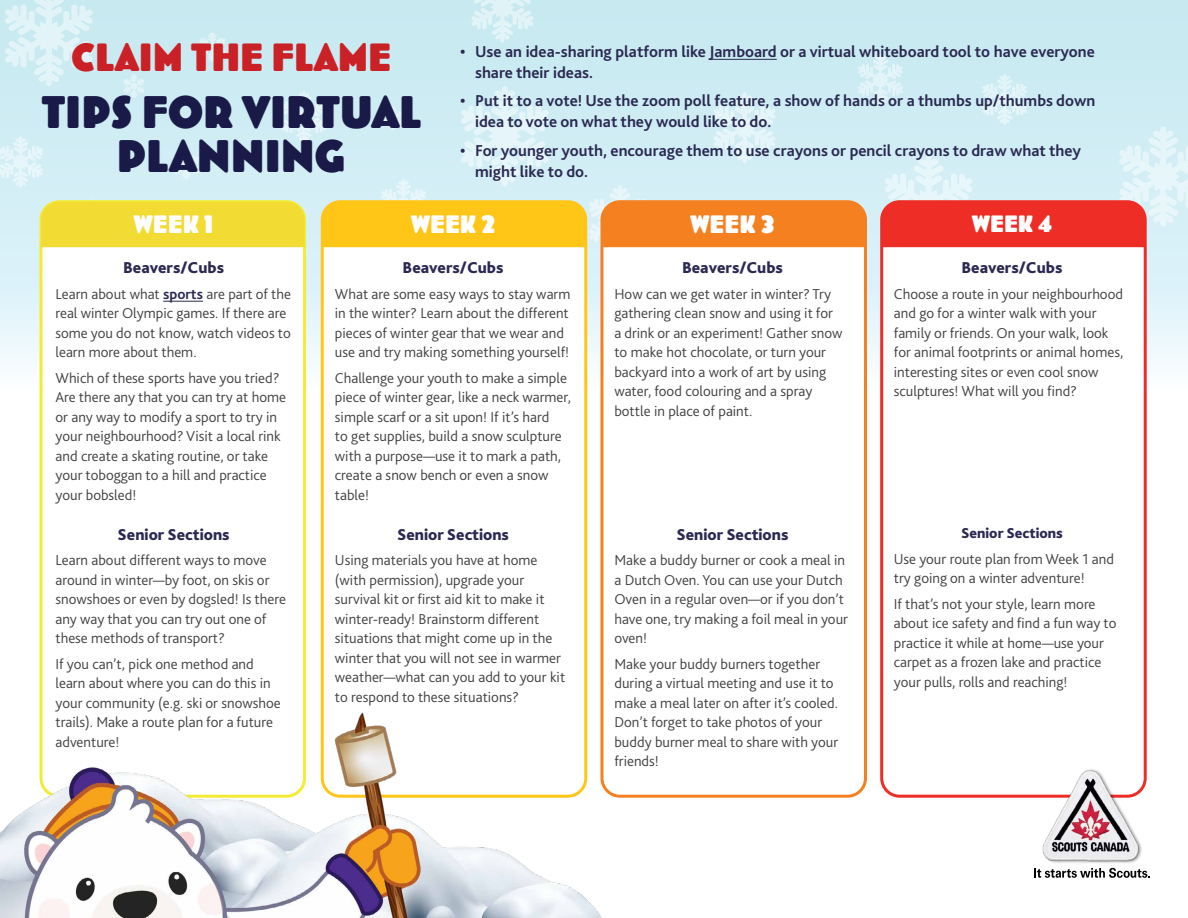
<style>
.page{position:relative;width:1188px;height:918px;background:#fff}
.page>*{position:absolute;margin:0;border:0;box-sizing:border-box;transform-origin:0 0}
.t1{font:43.5px/43.5px "Bovine Round MVB";color:#191a47;text-align:center}
.t2{font:37.5px "Bovine Round MVB";color:#c92126}
.t3{font:24px "Bovine Round MVB";color:#fff}
.t4{font:22.5px "Bovine Round MVB";color:#fff}
.t5{font:700 16.5px/21px "Bliss 2";color:#2b2952}
.t6{font:800 16.5px "Bliss 2";color:#2b2952}
.t7{font:300 15px/19.5px "Bliss 2";color:#414042}
.t8{font:800 15px "Bliss 2";color:#2b2952}
.s1{font-weight:700;color:#2b2952}
</style>
<div class="page">
<svg style="left:0;top:0;width:1188px;height:282px;background:#cfe5eb"></svg>
<hr style="left:709px;top:59px;width:68px;height:1px;background:#2b2952">
<img style="left:0;top:128px;width:1023px;height:790px">
<img style="left:1032px;top:758px;width:115px;height:110px">
<svg style="left:1034px;top:868px;width:116px;height:10px"></svg>
<h2 class="t2" style="left:71px;top:38px;width:322px">CLAIM THE FLAME</h2>
<h1 class="t1" style="left:42px;top:92px;width:381px">TIPS FOR VIRTUAL<br>PLANNING</h1>
<p class="t5" style="left:475px;top:40px;width:621px;text-indent:-15px">• Use an idea-sharing platform like Jamboard or a virtual whiteboard tool to have everyone share their ideas.</p>
<p class="t5" style="left:475px;top:90px;width:622px;text-indent:-15px">• Put it to a vote! Use the zoom poll feature, a show of hands or a thumbs up/thumbs down idea to vote on what they would like to do.</p>
<p class="t5" style="left:475px;top:139px;width:608px;text-indent:-15px">• For younger youth, encourage them to use crayons or pencil crayons to draw what they might like to do.</p>
<h3 class="t3" style="left:134px;top:211px;width:81px">WEEK 1</h3>
<h3 class="t3" style="left:411px;top:211px;width:85px">WEEK 2</h3>
<h3 class="t3" style="left:691px;top:211px;width:85px">WEEK 3</h3>
<h3 class="t4" style="left:972px;top:212px;width:81px">WEEK 4</h3>
<p class="t6" style="left:123px;top:258px;width:102px">Beavers/Cubs</p>
<p class="t7" style="left:56px;top:284px;width:237px">Learn about what <span class="s1">sports</span> are part of the real winter Olympic games. If there are some you do not know, watch videos to learn more about them.</p>
<p class="t7" style="left:56px;top:368px;width:232px">Which of these sports have you tried?<br>Are there any that you can try at home or any way to modify a sport to try in your neighbourhood? Visit a local rink and create a skating routine, or take your toboggan to a hill and practice your bobsled!</p>
<p class="t6" style="left:403px;top:258px;width:102px">Beavers/Cubs</p>
<p class="t7" style="left:335px;top:284px;width:237px">What are some easy ways to stay warm in the winter? Learn about the different pieces of winter gear that we wear and use and try making something yourself!</p>
<p class="t7" style="left:335px;top:368px;width:238px">Challenge your youth to make a simple piece of winter gear, like a neck warmer, simple scarf or a sit upon! If it’s hard<br>to get supplies, build a snow sculpture with a purpose—use it to mark a path, create a snow bench or even a snow table!</p>
<p class="t6" style="left:682px;top:258px;width:102px">Beavers/Cubs</p>
<p class="t7" style="left:614px;top:284px;width:230px">How can we get water in winter? Try gathering clean snow and using it for a drink or an experiment! Gather snow to make hot chocolate, or turn your backyard into a work of art by using water, food colouring and a spray bottle in place of paint.</p>
<p class="t6" style="left:962px;top:258px;width:102px">Beavers/Cubs</p>
<p class="t7" style="left:894px;top:284px;width:231px">Choose a route in your neighbourhood and go for a winter walk with your family or friends. On your walk, look for animal footprints or animal homes, interesting sites or even cool snow sculptures! What will you find?</p>
<p class="t6" style="left:118px;top:524px;width:113px">Senior Sections</p>
<p class="t7" style="left:56px;top:550px;width:232px">Learn about different ways to move around in winter—by foot, on skis or snowshoes or even by dogsled! Is there any way that you can try out one of these methods of transport?</p>
<p class="t7" style="left:56px;top:654px;width:227px">If you can’t, pick one method and learn about where you can do this in your community (e.g. ski or snowshoe trails). Make a route plan for a future adventure!</p>
<p class="t6" style="left:397px;top:524px;width:113px">Senior Sections</p>
<p class="t7" style="left:335px;top:550px;width:232px">Using materials you have at home (with permission), upgrade your survival kit or first aid kit to make it winter-ready! Brainstorm different situations that might come up in the winter that you will not see in warmer weather—what can you add to your kit to respond to these situations?</p>
<p class="t6" style="left:677px;top:524px;width:113px">Senior Sections</p>
<p class="t7" style="left:614px;top:550px;width:235px">Make a buddy burner or cook a meal in a Dutch Oven. You can use your Dutch<br>Oven in a regular oven—or if you don’t have one, try making a foil meal in your oven!</p>
<p class="t7" style="left:614px;top:654px;width:225px">Make your buddy burners together during a virtual meeting and use it to make a meal later on after it’s cooled.<br>Don’t forget to take photos of your buddy burner meal to share with your friends!</p>
<p class="t8" style="left:961px;top:524px;width:103px">Senior Sections</p>
<p class="t7" style="left:894px;top:549px;width:222px">Use your route plan from Week 1 and try going on a winter adventure!</p>
<p class="t7" style="left:894px;top:594px;width:224px">If that’s not your style, learn more about ice safety and find a fun way to practice it while at home—use your carpet as a frozen lake and practice your pulls, rolls and reaching!</p>
</div>
